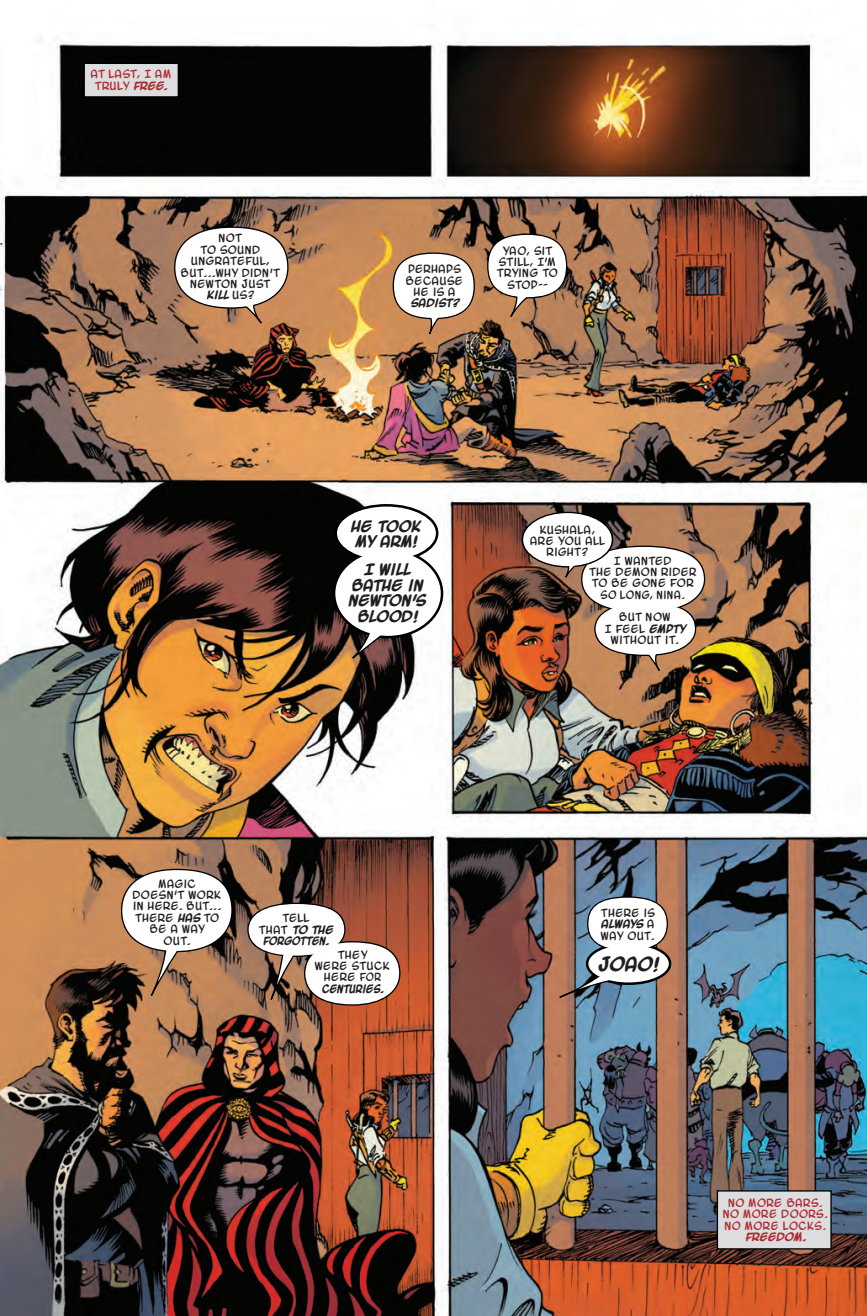
<style>
.page{position:relative;width:867px;height:1316px;background:#fff}
.page>*{position:absolute;margin:0;border:0;box-sizing:border-box;transform-origin:0 0}
.t1{font:italic 700 17.5px "VC Twain";color:#231f20}
.t2{font:italic 700 14.35px/15.6px "VC Twain";letter-spacing:-.01em;color:#231f20;text-align:center}
.t3{font:italic 700 14.35px/15.6px "VC Twain";letter-spacing:.015em;color:#231f20;text-align:center}
.t4{font:10.5px/11.4px "VC Twain";letter-spacing:.025em;color:#231f20;text-align:center}
.t5{font:10.5px/11.4px "VC Twain";letter-spacing:.035em;color:#b02a2f;text-align:center}
.t6{font:italic 700 10.5px/11.4px "VC Twain";letter-spacing:-.025em;color:#231f20;text-align:center}
.t7{font:10.5px/11.4px "VC Twain";letter-spacing:.045em;color:#231f20;text-align:center}
.t8{font:italic 700 10.5px "VC Twain";letter-spacing:-.025em;color:#231f20;scale:.9 1}
.t9{font:italic 700 10.5px "VC Twain";color:#b02a2f}
.s1{font-weight:700;font-style:italic}
.s2{font-weight:400;font-style:normal}
</style>
<div class="page">
<img style="left:0;top:37px;width:866px;height:1278px">
<svg style="left:392px;top:252px;width:82px;height:67px"></svg>
<svg style="left:487px;top:233px;width:80px;height:65px"></svg>
<div style="left:334px;top:504px;width:104px;height:58px;background:#000001;border-radius:50%"></div>
<svg style="left:333px;top:548px;width:110px;height:90px"></svg>
<svg style="left:521px;top:511px;width:92px;height:56px"></svg>
<svg style="left:585px;top:942px;width:86px;height:42px"></svg>
<svg style="left:587px;top:896px;width:80px;height:54px"></svg>
<svg style="left:558px;top:949px;width:71px;height:50px;background:#717277"></svg>
<svg style="left:174px;top:226px;width:114px;height:101px;background:#ab7e5d"></svg>
<svg style="left:509px;top:294px;width:27px;height:28px"></svg>
<svg style="left:423px;top:316px;width:25px;height:26px"></svg>
<svg style="left:351px;top:624px;width:38px;height:36px"></svg>
<svg style="left:121px;top:868px;width:111px;height:132px;background:#966e51"></svg>
<svg style="left:247px;top:902px;width:153px;height:104px;background:#8e5b46"></svg>
<div style="left:84px;top:63px;width:95px;height:34px;background:#dcdddf;border:1px solid #000001"></div>
<div style="left:716px;top:1189px;width:115px;height:60px;background:#dcdddf;border:1px solid #000001"></div>
<div style="left:248px;top:903px;width:96px;height:52px;background:#fff;border-radius:50%"></div>
<div style="left:305px;top:942px;width:94px;height:62px;background:#fff;border-radius:50%"></div>
<div style="left:122px;top:869px;width:109px;height:81px;background:#fff;border-radius:50%"></div>
<div style="left:175px;top:228px;width:112px;height:79px;background:#fff;border-radius:50%"></div>
<div style="left:588px;top:897px;width:78px;height:52px;background:#fff;border-radius:50%"></div>
<div style="left:394px;top:254px;width:79px;height:64px;background:#fff;border-radius:50%"></div>
<div style="left:488px;top:235px;width:77px;height:62px;background:#fff;border-radius:50%"></div>
<div style="left:337px;top:506px;width:99px;height:54px;background:#fff;border-radius:50%"></div>
<div style="left:335px;top:551px;width:105px;height:84px;background:#fff;border-radius:50%"></div>
<div style="left:523px;top:513px;width:88px;height:53px;background:#fff;border-radius:50%"></div>
<div style="left:588px;top:944px;width:80px;height:38px;background:#fff;border-radius:50%"></div>
<svg style="left:562px;top:545px;width:143px;height:130px"></svg>
<p class="t5" style="left:91px;top:69px;width:82px">AT LAST, I AM<br>TRULY <span class="s1">FREE.</span></p>
<p class="t4" style="left:181px;top:233px;width:101px">NOT<br>TO SOUND<br>UNGRATEFUL,<br>BUT...WHY DIDN’T<br>NEWTON JUST<br><span class="s1">KILL</span> US?</p>
<p class="t4" style="left:406px;top:264px;width:59px">PERHAPS<br>BECAUSE<br>HE IS A</p>
<p class="t6" style="left:410px;top:298px;width:50px">SADIST?</p>
<p class="t4" style="left:497px;top:245px;width:63px">YAO, SIT<br>STILL, I’M<br>TRYING TO<br>STOP--</p>
<h2 class="t3" style="left:351px;top:519px;width:72px">HE TOOK<br>MY ARM!</h2>
<p class="t7" style="left:530px;top:524px;width:76px">KUSHALA,<br>ARE YOU ALL<br>RIGHT?</p>
<p class="t4" style="left:589px;top:555px;width:109px">I WANTED<br>THE DEMON RIDER<br>TO BE GONE FOR<br>SO LONG, NINA.</p>
<p class="t4" style="left:605px;top:612px;width:82px">BUT NOW<br>I FEEL <span class="s1">EMPTY<br></span>WITHOUT IT.</p>
<h2 class="t2" style="left:348px;top:562px;width:79px">I WILL<br>BATHE IN<br>NEWTON’S<br>BLOOD!</h2>
<p class="t4" style="left:133px;top:878px;width:90px">MAGIC<br>DOESN’T WORK<br>IN HERE. BUT...<br>THERE <span class="s1">HAS</span> TO<br>BE A WAY<br>OUT.</p>
<p class="t6" style="left:259px;top:912px;width:76px"><span class="s2">TELL<br>THAT</span> TO THE<br>FORGOTTEN.</p>
<p class="t4" style="left:315px;top:949px;width:77px">THEY<br>WERE STUCK<br>HERE FOR</p>
<p class="t8" style="left:322px;top:983px;width:70px">CENTURIES.</p>
<p class="t4" style="left:601px;top:907px;width:56px;text-align:justify">THERE IS <span class="s1">ALWAYS</span> A WAY OUT.</p>
<h1 class="t1" style="left:597px;top:955px;width:62px">JOAO!</h1>
<p class="t5" style="left:723px;top:1197px;width:106px">NO MORE BARS.<br>NO MORE DOORS.<br>NO MORE LOCKS.</p>
<p class="t9" style="left:745px;top:1231px;width:62px">FREEDOM.</p>
</div>
